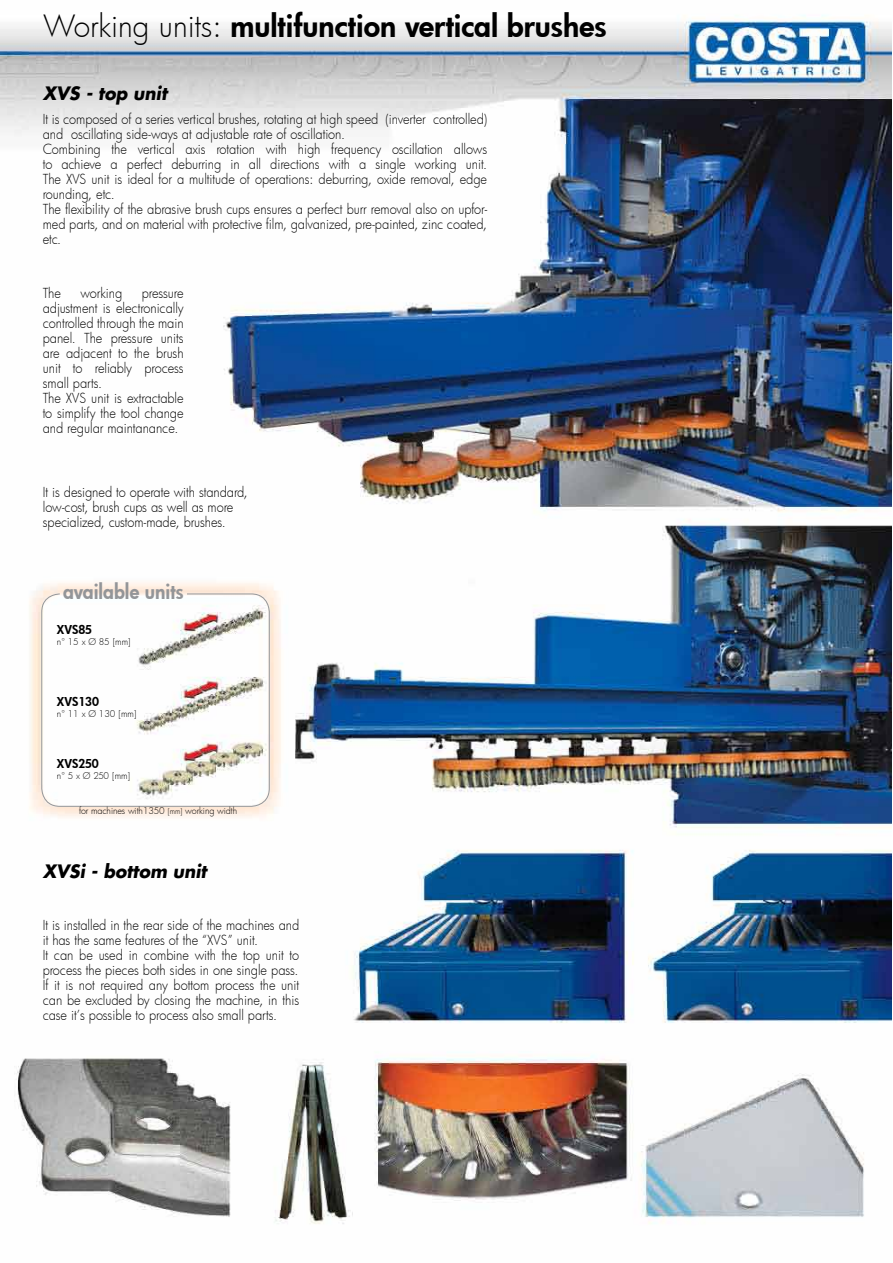
<style>
.page{position:relative;width:893px;height:1263px;background:#fff}
.page>*{position:absolute;margin:0;border:0;box-sizing:border-box;transform-origin:0 0}
.t1{font:800 30px "Futura";color:#000}
.t2{font:800 20.25px "Futura";color:#939598;scale:.95 1}
.t3{font:italic 700 18px "Futura";color:#000;scale:.95 1}
.t4{font:300 13.5px/15px "Futura";letter-spacing:-.005em;color:#000;scale:.95 1}
.t5{font:800 12px "Futura";color:#000}
.t6{font:300 9px "Futura";letter-spacing:-.005em;color:#000}
.s1{font-weight:300}
.s2{font-size:7.5px}
</style>
<div class="page">
<img style="left:0;top:15px;width:892px;height:1209px">
<div style="left:42px;top:594px;width:227px;height:212px;border:1px solid #939598;border-radius:18px"></div>
<h1 class="t1" style="left:43px;top:5px;width:565px"><span class="s1">Working units:</span> multifunction vertical brushes</h1>
<h3 class="t3" style="left:43px;top:80px;width:132px">XVS - top unit</h3>
<p class="t4" style="left:43px;top:111px;width:469px">It is composed of a series vertical brushes, rotating at high speed (inverter controlled) and oscillating side-ways at adjustable rate of oscillation.<br>Combining the vertical axis rotation with high frequency oscillation allows to achieve a perfect deburring in all directions with a single working unit.<br>The XVS unit is ideal for a multitude of operations: deburring, oxide removal, edge rounding, etc.<br>The flexibility of the abrasive brush cups ensures a perfect burr removal also on upfor&shy;med parts, and on material with protective film, galvanized, pre-painted, zinc coated, etc.</p>
<p class="t4" style="left:43px;top:285px;width:21px">The</p>
<p class="t4" style="left:81px;top:285px;width:45px">working</p>
<p class="t4" style="left:43px;top:285px;width:150px;text-indent:99px">pressure adjustment is electronically controlled through the main panel. The pressure units are adjacent to the brush unit to reliably process small parts.<br>The XVS unit is extractable to simplify the tool change and regular maintanance.</p>
<p class="t4" style="left:43px;top:484px;width:217px">It is designed to operate with standard, low-cost, brush cups as well as more specialized, custom-made, brushes.</p>
<h2 class="t2" style="left:63px;top:578px;width:128px">available units</h2>
<p class="t5" style="left:57px;top:622px;width:37px">XVS85</p>
<p class="t6" style="left:57px;top:636px;width:76px">n° 15 x Ø 85 [mm]</p>
<p class="t5" style="left:57px;top:693px;width:44px">XVS130</p>
<p class="t6" style="left:57px;top:708px;width:81px">n° 11 x Ø 130 [mm]</p>
<p class="t5" style="left:57px;top:755px;width:43px">XVS250</p>
<p class="t6" style="left:57px;top:769px;width:75px">n° 5 x Ø 250 [mm]</p>
<p class="t6" style="left:79px;top:805px;width:160px">for machines with1350 <span class="s2">[mm]</span> working width</p>
<h3 class="t3" style="left:43px;top:858px;width:174px">XVSi - bottom unit</h3>
<p class="t4" style="left:43px;top:917px;width:272px">It is installed in the rear side of the machines and it has the same features of the “XVS” unit.<br>It can be used in combine with the top unit to process the pieces both sides in one single pass.<br>If it is not required any bottom process the unit can be excluded by closing the machine, in this case it’s possible to process also small parts.</p>
</div>
